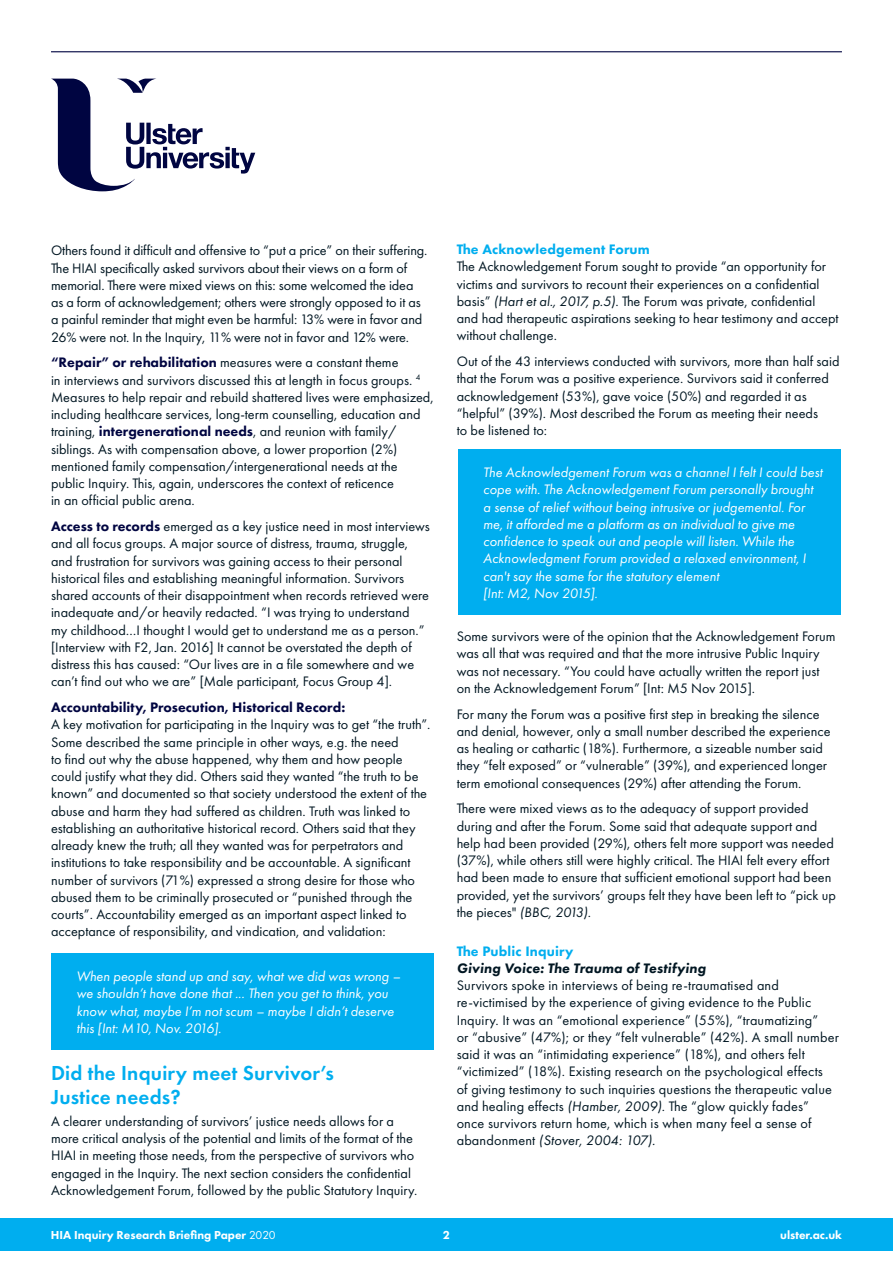
<style>
.page{position:relative;width:893px;height:1263px;background:#fff}
.page>*{position:absolute;margin:0;border:0;box-sizing:border-box;transform-origin:0 0}
.Sub_header{font:600 21px/24px "Futura PT";letter-spacing:.01em;color:#00aeef}
.Body_copy{font:14.25px/17.2px "Futura PT";color:#011622}
.Body_copy-2{font:italic 14.25px/17.2px "Futura PT";color:#fff}
.Sub_header_italic{font:italic 800 14.25px/17.2px "Futura PT";letter-spacing:.01em;color:#011622}
.Sub_header_italic-2{font:800 14.25px "Futura PT";letter-spacing:.01em;color:#00aeef}
.t1{font:800 12px "Futura PT";color:#fff}
.s1{font-weight:800;color:#000541}
.s2{font-style:italic}
.s3{font-style:normal;color:#00aeef}
.s4{font-weight:400}
</style>
<div class="page">
<div style="left:0;top:1218px;width:893px;height:32px;background:#00aeef"></div>
<hr style="left:51px;top:51px;width:791px;height:1px;background:#000541">
<svg style="left:52px;top:79px;width:203px;height:112px"></svg>
<div style="left:51px;top:953px;width:383px;height:97px;background:#00aeef"></div>
<div style="left:458px;top:449px;width:382px;height:166px;background:#00aeef"></div>
<p class="Body_copy" style="left:51px;top:242px;width:378px">Others found it difficult and offensive to “put a price” on their suffering.<br>The HIAI specifically asked survivors about their views on a form of memorial. There were mixed views on this: some welcomed the idea as a form of acknowledgement; others were strongly opposed to it as a painful reminder that might even be harmful: 13% were in favor and 26% were not. In the Inquiry, 11% were not in favor and 12% were.</p>
<p class="Body_copy" style="left:51px;top:354px;width:384px"><span class="s1">“Repair” or rehabilitation</span> measures were a constant theme<br>in interviews and survivors discussed this at length in focus groups. <sup>4<br></sup>Measures to help repair and rebuild shattered lives were emphasized, including healthcare services, long-term counselling, education and training, <span class="s1">intergenerational needs</span>, and reunion with family/ siblings. As with compensation above, a lower proportion (2%) mentioned family compensation/intergenerational needs at the public Inquiry. This, again, underscores the context of reticence<br>in an official public arena.</p>
<p class="Body_copy" style="left:51px;top:518px;width:380px"><span class="s1">Access to records</span> emerged as a key justice need in most interviews and all focus groups. A major source of distress, trauma, struggle, and frustration for survivors was gaining access to their personal historical files and establishing meaningful information. Survivors shared accounts of their disappointment when records retrieved were inadequate and/or heavily redacted. “I was trying to understand<br>my childhood…I thought I would get to understand me as a person.” [Interview with F2, Jan. 2016] It cannot be overstated the depth of distress this has caused: “Our lives are in a file somewhere and we can’t find out who we are” [Male participant, Focus Group 4].</p>
<p class="Body_copy" style="left:51px;top:699px;width:381px"><span class="s1">Accountability, Prosecution, Historical Record:<br></span>A key motivation for participating in the Inquiry was to get “the truth”.<br>Some described the same principle in other ways, e.g. the need<br>to find out why the abuse happened, why them and how people could justify what they did. Others said they wanted “the truth to be known” and documented so that society understood the extent of the abuse and harm they had suffered as children. Truth was linked to establishing an authoritative historical record. Others said that they already knew the truth; all they wanted was for perpetrators and institutions to take responsibility and be accountable. A significant number of survivors (71%) expressed a strong desire for those who abused them to be criminally prosecuted or “punished through the courts”. Accountability emerged as an important aspect linked to acceptance of responsibility, and vindication, and validation:</p>
<p class="Body_copy-2" style="left:77px;top:968px;width:326px">When people stand up and say, what we did was wrong – we shouldn’t have done that ... Then you get to think, you know what, maybe I’m not scum – maybe I didn’t deserve this [Int: M10, Nov. 2016].</p>
<p class="Sub_header" style="left:51px;top:1061px;width:284px">Did the Inquiry meet Survivor’s<br>Justice needs?</p>
<p class="Body_copy" style="left:51px;top:1112px;width:368px">A clearer understanding of survivors’ justice needs allows for a more critical analysis of the potential and limits of the format of the HIAI in meeting those needs, from the perspective of survivors who engaged in the Inquiry. The next section considers the confidential Acknowledgement Forum, followed by the public Statutory Inquiry.</p>
<p class="Sub_header_italic-2" style="left:457px;top:240px;width:195px">The Acknowledgement Forum</p>
<p class="Body_copy" style="left:457px;top:258px;width:383px">The Acknowledgement Forum sought to provide “an opportunity for victims and survivors to recount their experiences on a confidential basis” <span class="s2">(Hart et al., 2017, p.5)</span>. The Forum was private, confidential and had therapeutic aspirations seeking to hear testimony and accept without challenge.</p>
<p class="Body_copy" style="left:457px;top:353px;width:384px">Out of the 43 interviews conducted with survivors, more than half said that the Forum was a positive experience. Survivors said it conferred acknowledgement (53%), gave voice (50%) and regarded it as “helpful” (39%). Most described the Forum as meeting their needs<br>to be listened to:</p>
<p class="Body_copy-2" style="left:483px;top:464px;width:341px">The Acknowledgement Forum was a channel I felt I could best cope with. The Acknowledgement Forum personally brought a sense of relief without being intrusive or judgemental. For me, it afforded me a platform as an individual to give me confidence to speak out and people will listen. While the Acknowledgment Forum provided a relaxed environment, I can't say the same for the statutory element<br>[Int: M2, Nov 2015].</p>
<p class="Body_copy" style="left:457px;top:628px;width:380px">Some survivors were of the opinion that the Acknowledgement Forum was all that was required and that the more intrusive Public Inquiry was not necessary. “You could have actually written the report just on the Acknowledgement Forum” [Int: M5 Nov 2015].</p>
<p class="Body_copy" style="left:457px;top:705px;width:375px">For many the Forum was a positive first step in breaking the silence and denial, however, only a small number described the experience as healing or cathartic (18%). Furthermore, a sizeable number said they “felt exposed” or “vulnerable” (39%), and experienced longer term emotional consequences (29%) after attending the Forum.</p>
<p class="Body_copy" style="left:457px;top:800px;width:381px">There were mixed views as to the adequacy of support provided during and after the Forum. Some said that adequate support and help had been provided (29%), others felt more support was needed (37%), while others still were highly critical. The HIAI felt every effort had been made to ensure that sufficient emotional support had been provided, yet the survivors’ groups felt they have been left to “pick up the pieces" <span class="s2">(BBC, 2013)</span>.</p>
<p class="Sub_header_italic" style="left:457px;top:942px;width:251px"><span class="s3">The Public Inquiry<br></span>Giving Voice: The Trauma of Testifying</p>
<p class="Body_copy" style="left:457px;top:976px;width:384px">Survivors spoke in interviews of being re-traumatised and re-victimised by the experience of giving evidence to the Public Inquiry. It was an “emotional experience” (55%), “traumatizing”<br>or “abusive” (47%); or they “felt vulnerable” (42%). A small number said it was an “intimidating experience” (18%), and others felt “victimized” (18%). Existing research on the psychological effects<br>of giving testimony to such inquiries questions the therapeutic value and healing effects <span class="s2">(Hamber, 2009)</span>. The “glow quickly fades” once survivors return home, which is when many feel a sense of abandonment <span class="s2">(Stover, 2004: 107).</span></p>
<p class="t1" style="left:51px;top:1227px;width:226px">HIA Inquiry Research Briefing Paper <span class="s4">2020</span></p>
<p class="t1" style="left:443px;top:1228px;width:9px">2</p>
<p class="t1" style="left:780px;top:1227px;width:63px">ulster.ac.uk</p>
</div>
